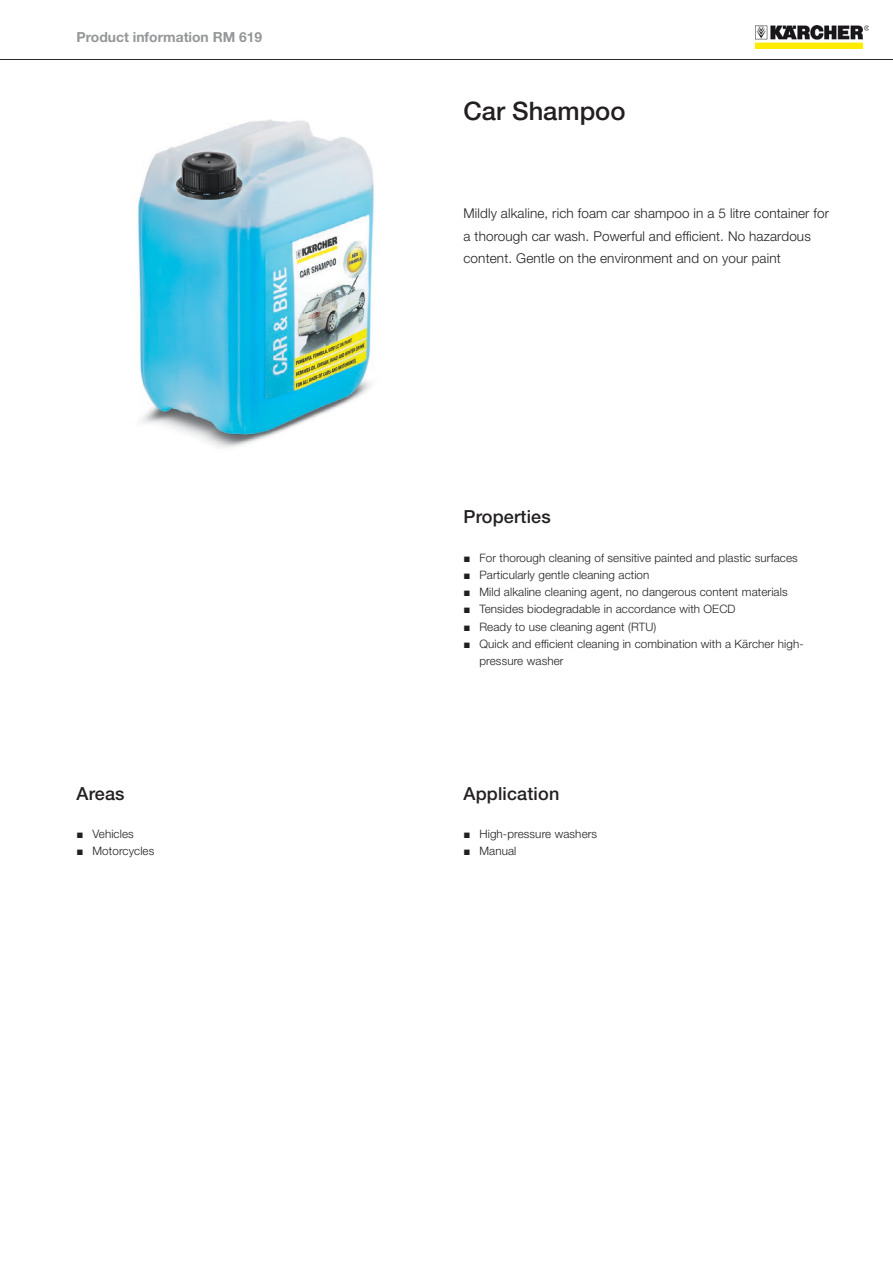
<style>
.page{position:relative;width:893px;height:1263px;background:#fff}
.page>*{position:absolute;margin:0;border:0;box-sizing:border-box;transform-origin:0 0}
.t1{font:500 25.5px "Helvetica Neue LT Pro";color:#231f20}
.t2{font:500 18px "Helvetica Neue LT Pro";letter-spacing:.01em;color:#231f20}
.t3{font:700 13.8px "Helvetica Neue LT Pro";color:#949698}
.t4{font:300 13.5px/22.5px "Helvetica Neue LT Pro";letter-spacing:.01em;color:#231f20}
.t5{font:300 11.7px/17.2px "Helvetica Neue LT Pro";letter-spacing:.01em;color:#231f20}
.s1{font-family:"Arial";font-weight:400}
</style>
<div class="page">
<hr style="left:0;top:59px;width:893px;height:1px;background:#1a171c">
<img style="left:756px;top:26px;width:112px;height:23px">
<img style="left:138px;top:119px;width:236px;height:329px">
<p class="t3" style="left:77px;top:28px;width:187px">Product information RM 619</p>
<h2 class="t2" style="left:77px;top:782px;width:50px">Areas</h2>
<p class="t5" style="left:77px;top:825px;width:59px"><span class="s1">■</span> Vehicles</p>
<p class="t5" style="left:77px;top:842px;width:79px"><span class="s1">■</span> Motorcycles</p>
<h1 class="t1" style="left:463px;top:96px;width:164px">Car Shampoo</h1>
<p class="t4" style="left:463px;top:202px;width:367px">Mildly alkaline, rich foam car shampoo in a 5 litre container for a thorough car wash. Powerful and efficient. No hazardous content. Gentle on the environment and on your paint</p>
<h2 class="t2" style="left:463px;top:506px;width:89px">Properties</h2>
<p class="t5" style="left:463px;top:549px;width:336px"><span class="s1">■</span> For thorough cleaning of sensitive painted and plastic surfaces</p>
<p class="t5" style="left:463px;top:566px;width:187px"><span class="s1">■</span> Particularly gentle cleaning action</p>
<p class="t5" style="left:463px;top:583px;width:326px"><span class="s1">■</span> Mild alkaline cleaning agent, no dangerous content materials</p>
<p class="t5" style="left:463px;top:600px;width:274px"><span class="s1">■</span> Tensides biodegradable in accordance with OECD</p>
<p class="t5" style="left:463px;top:618px;width:194px"><span class="s1">■</span> Ready to use cleaning agent (RTU)</p>
<p class="t5" style="left:479px;top:635px;width:326px;text-indent:-16px"><span class="s1">■</span> Quick and efficient cleaning in combination with a Kärcher high&shy;pressure washer</p>
<h2 class="t2" style="left:463px;top:782px;width:97px">Application</h2>
<p class="t5" style="left:463px;top:825px;width:135px"><span class="s1">■</span> High-pressure washers</p>
<p class="t5" style="left:463px;top:842px;width:54px"><span class="s1">■</span> Manual</p>
</div>
